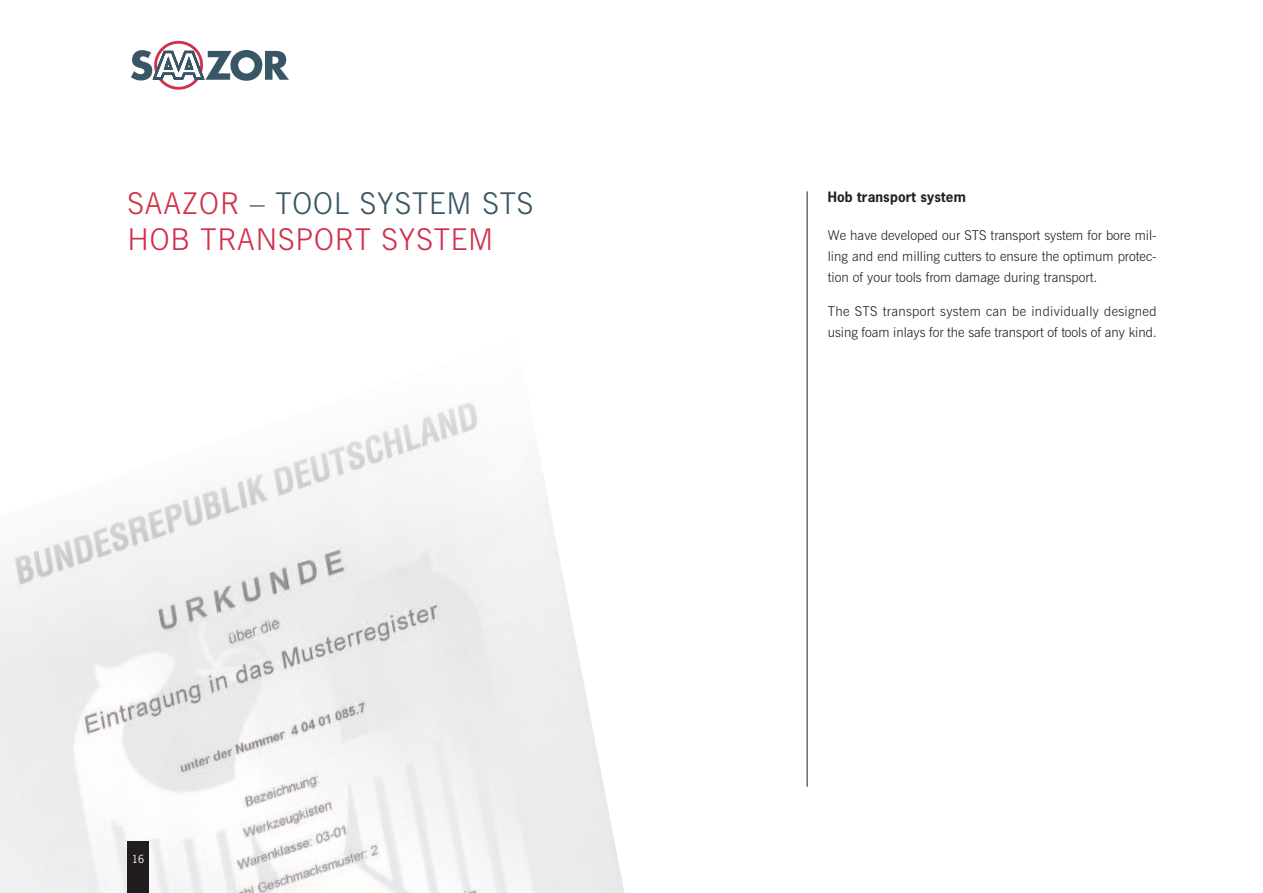
<style>
.page{position:relative;width:1263px;height:893px;background:#fff}
.page>*{position:absolute;margin:0;border:0;box-sizing:border-box;transform-origin:0 0}
.t1{font:300 30px "News Gothic BT";letter-spacing:.03em;color:#d1314a}
.t2{font:300 30px "News Gothic BT";color:#395664}
.t3{font:300 13.5px/21px "News Gothic BT";color:#231f20;text-align:justify}
.t4{font:700 13.5px "News Gothic";letter-spacing:.01em;color:#231f20}
.t5{font:10.5px "News Gothic";color:#fff}
.s1{color:#395664}
</style>
<div class="page">
<svg style="left:131px;top:40px;width:158px;height:50px"></svg>
<img style="left:0;top:402px;width:625px;height:491px">
<hr style="left:807px;top:191px;width:1px;height:596px;background:#231f20">
<h1 class="t1" style="left:128px;top:185px;width:185px">SAAZOR <span class="s1">– Tool</span></h1>
<h1 class="t2" style="left:360px;top:185px;width:37px">System</h1>
<h1 class="t2" style="left:482px;top:185px;width:52px">STS</h1>
<h1 class="t1" style="left:128px;top:221px;width:367px">HOB TRANSPORT SYSTEM</h1>
<p class="t5" style="left:132px;top:852px;width:14px">16</p>
<p class="t4" style="left:828px;top:188px;width:139px">Hob transport system</p>
<p class="t3" style="left:828px;top:225px;width:330px">We have developed our STS transport system for bore mil&shy;ling and end milling cutters to ensure the optimum protec&shy;tion of your tools from damage during transport.</p>
<p class="t3" style="left:828px;top:301px;width:330px">The STS transport system can be individually designed using foam inlays for the safe transport of tools of any kind.</p>
</div>
